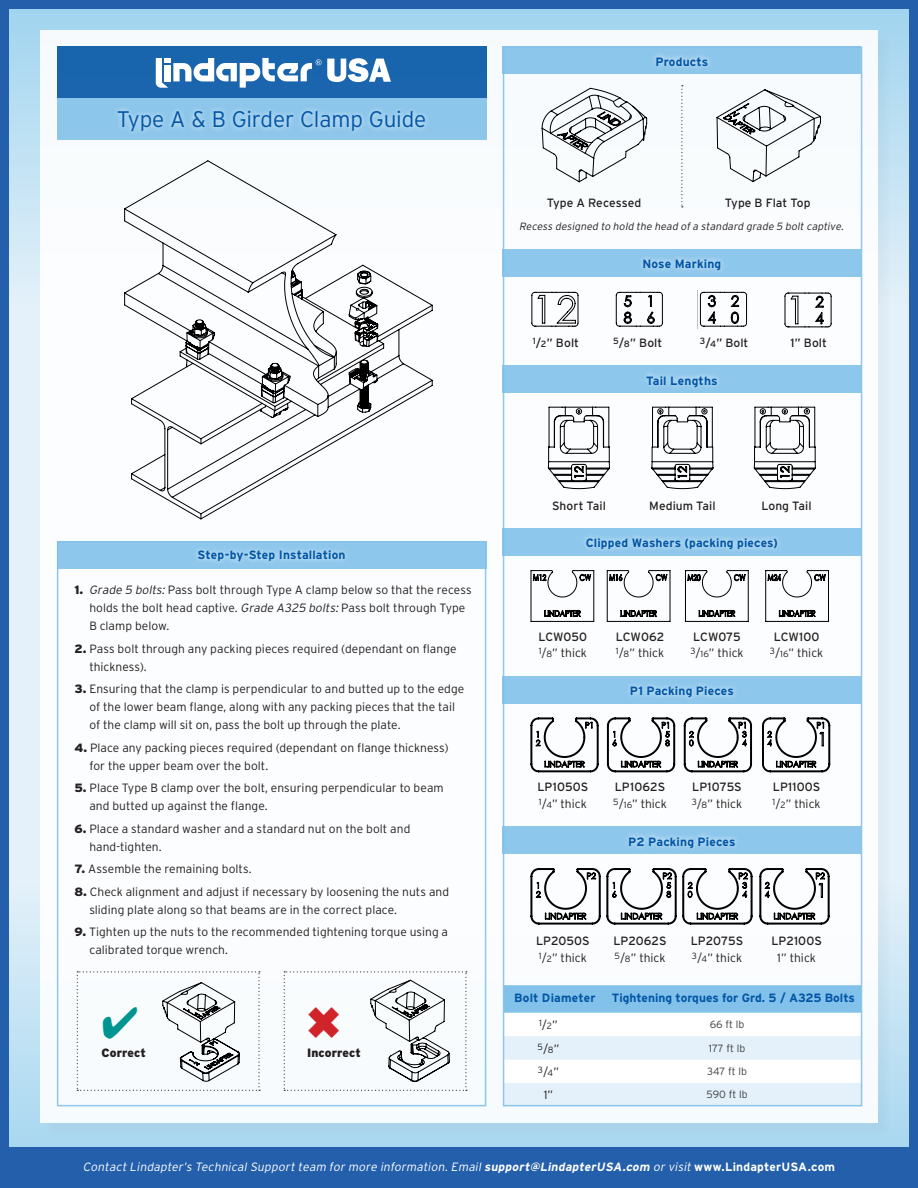
<style>
.page{position:relative;width:918px;height:1188px;background:#fff}
.page>*{position:absolute;margin:0;border:0;box-sizing:border-box;transform-origin:0 0}
.t1{font:300 22.5px "Interstate";letter-spacing:-.005em;color:#0155a5}
.t2{font:300 12px "Interstate";letter-spacing:.005em;color:#231f20}
.t3{font:12px "Interstate";color:#231f20}
.t4{font:700 12px "Interstate";letter-spacing:.01em;color:#0155a5}
.t5{font:italic 300 12px "Interstate";color:#fff}
.t6{font:900 12px "Interstate";letter-spacing:.005em;color:#231f20}
.t7{font:italic 300 10.5px "Interstate";color:#231f20}
.t8{font:300 10.5px "Interstate";color:#3e3e3f}
.t9{font:300 9px "Interstate";color:#231f20}
.s1{font-size:9px}
.s2{font-weight:900}
.s3{font-style:italic}
.s4{font-size:12px}
.s5{font-weight:700}
.s6{font-weight:700;font-style:normal}
</style>
<div class="page">
<div style="left:10px;top:336px;width:898px;height:516px;background:#e4f1fa"></div>
<div style="left:0;top:0;width:918px;height:336px;background:linear-gradient(to bottom,#9fd3ee,#e9f3fa)"></div>
<svg style="left:10px;top:852px;width:898px;height:295px;background:#bee0f3"></svg>
<div style="left:41px;top:31px;width:854px;height:1109px;background:#231f20;opacity:.04"></div>
<div style="left:40px;top:30px;width:838px;height:1093px;background:#fff"></div>
<div style="left:57px;top:98px;width:429px;height:42px;background:#8dc6eb"></div>
<div style="left:112px;top:105px;width:318px;height:31px;background:#fff;opacity:.75"></div>
<svg style="left:548px;top:407px;width:62px;height:82px"></svg>
<svg style="left:652px;top:407px;width:61px;height:82px"></svg>
<svg style="left:754px;top:407px;width:62px;height:82px"></svg>
<svg style="left:531px;top:570px;width:63px;height:52px"></svg>
<svg style="left:607px;top:570px;width:63px;height:52px"></svg>
<svg style="left:685px;top:570px;width:64px;height:52px"></svg>
<svg style="left:765px;top:570px;width:64px;height:52px"></svg>
<svg style="left:124px;top:160px;width:309px;height:360px"></svg>
<svg style="left:531px;top:291px;width:48px;height:36px"></svg>
<svg style="left:615px;top:291px;width:48px;height:36px"></svg>
<svg style="left:699px;top:291px;width:49px;height:36px"></svg>
<svg style="left:784px;top:292px;width:48px;height:36px"></svg>
<svg style="left:542px;top:88px;width:105px;height:94px"></svg>
<svg style="left:717px;top:89px;width:104px;height:93px"></svg>
<svg style="left:681px;top:85px;width:2px;height:122px"></svg>
<div style="left:57px;top:541px;width:429px;height:28px;background:#8ec7ec"></div>
<div style="left:193px;top:545px;width:157px;height:22px;background:#fff;opacity:.75"></div>
<svg style="left:531px;top:718px;width:67px;height:54px"></svg>
<svg style="left:607px;top:718px;width:68px;height:54px"></svg>
<svg style="left:684px;top:718px;width:68px;height:54px"></svg>
<svg style="left:762px;top:718px;width:68px;height:54px"></svg>
<svg style="left:531px;top:868px;width:70px;height:56px"></svg>
<svg style="left:607px;top:868px;width:69px;height:56px"></svg>
<svg style="left:682px;top:868px;width:70px;height:56px"></svg>
<svg style="left:760px;top:868px;width:69px;height:56px"></svg>
<div style="left:0;top:0;width:918px;height:1188px;border:9px solid #235fab"></div>
<div style="left:57px;top:46px;width:429px;height:52px;background:#1965ad"></div>
<svg style="left:156px;top:58px;width:235px;height:30px"></svg>
<div style="left:503px;top:46px;width:358px;height:28px;background:#8dc6eb"></div>
<div style="left:651px;top:51px;width:62px;height:20px;background:#fff;opacity:.75"></div>
<div style="left:503px;top:249px;width:358px;height:27px;background:#8ec7ec"></div>
<div style="left:638px;top:254px;width:88px;height:21px;background:#fff;opacity:.75"></div>
<div style="left:503px;top:365px;width:358px;height:28px;background:#8ec7ec"></div>
<div style="left:641px;top:370px;width:81px;height:22px;background:#fff;opacity:.75"></div>
<div style="left:503px;top:528px;width:358px;height:27px;background:#8ec7ec"></div>
<div style="left:581px;top:533px;width:201px;height:21px;background:#fff;opacity:.75"></div>
<div style="left:503px;top:676px;width:358px;height:28px;background:#8ec7ec"></div>
<div style="left:626px;top:681px;width:113px;height:22px;background:#fff;opacity:.75"></div>
<div style="left:503px;top:826px;width:358px;height:28px;background:#8ec7ec"></div>
<div style="left:624px;top:831px;width:116px;height:22px;background:#fff;opacity:.75"></div>
<svg style="left:506px;top:985px;width:353px;height:118px"></svg>
<div style="left:503px;top:46px;width:359px;height:1060px;border:2px solid #82c1ea"></div>
<div style="left:4px;top:1147px;width:910px;height:34px;background:#235fab"></div>
<svg style="left:284px;top:971px;width:183px;height:120px"></svg>
<svg style="left:77px;top:971px;width:183px;height:120px"></svg>
<p class="t1" style="left:117px;top:107px;width:311px">Type A &amp; B Girder Clamp Guide</p>
<p class="t4" style="left:655px;top:55px;width:55px">Products</p>
<p class="t3" style="left:547px;top:196px;width:96px">Type A Recessed</p>
<p class="t3" style="left:725px;top:196px;width:87px">Type B Flat Top</p>
<p class="t7" style="left:519px;top:220px;width:328px">Recess designed to hold the head ofa standard grade 5 boltcaptive.</p>
<p class="t3" style="left:533px;top:336px;width:48px"><sup>1</sup>/<span class="s1">2</span>” Bolt</p>
<p class="t4" style="left:642px;top:257px;width:80px">Nose Marking</p>
<p class="t3" style="left:613px;top:336px;width:51px"><sup>5</sup>/<span class="s1">8</span>” Bolt</p>
<p class="t3" style="left:700px;top:336px;width:50px"><sup>3</sup>/<span class="s1">4</span>” Bolt</p>
<p class="t3" style="left:791px;top:336px;width:38px">1” Bolt</p>
<p class="t4" style="left:646px;top:374px;width:73px">Tail Lengths</p>
<p class="t4" style="left:198px;top:548px;width:149px">Step-by-Step Installation</p>
<p class="t2" style="left:74px;top:583px;width:399px"><span class="s2">1.</span> <span class="s3">Grade 5 bolts:</span>Pass bolt through Type A clamp below so that the recess</p>
<p class="t2" style="left:89px;top:601px;width:378px">holds the bolt head captive. <span class="s3">Grade A325 bolts:</span>Pass bolt through Type</p>
<p class="t2" style="left:89px;top:619px;width:82px">B clamp below.</p>
<p class="t2" style="left:74px;top:642px;width:384px"><span class="s2">2.</span> Pass bolt through any packing pieces required (dependant on flange</p>
<p class="t2" style="left:89px;top:660px;width:59px">thickness).</p>
<p class="t2" style="left:74px;top:682px;width:392px"><span class="s2">3.</span> Ensuring that the clamp is perpendicular to and butted up to the edge</p>
<p class="t2" style="left:89px;top:700px;width:367px">of the lower beam flange, along with any packing pieces that the tail</p>
<p class="t2" style="left:89px;top:718px;width:313px">of the clamp will sit on, pass the bolt up through the plate.</p>
<p class="t2" style="left:74px;top:741px;width:376px"><span class="s2">4.</span> Place any packing pieces required (dependant on flange thickness)</p>
<p class="t2" style="left:89px;top:759px;width:180px">for the upper beam over the bolt.</p>
<p class="t2" style="left:74px;top:781px;width:371px"><span class="s2">5.</span> Place Type B clamp over the bolt, ensuring perpendicular to beam</p>
<p class="t2" style="left:89px;top:799px;width:180px">and butted up against the flange.</p>
<p class="t2" style="left:74px;top:822px;width:338px"><span class="s2">6.</span> Place a standard washer and a standard nut on the bolt and</p>
<p class="t2" style="left:89px;top:840px;width:74px">hand-tighten.</p>
<p class="t2" style="left:74px;top:862px;width:179px"><span class="s2">7.</span> Assemble the remaining bolts.</p>
<p class="t2" style="left:74px;top:885px;width:376px"><span class="s2">8.</span> Check alignment and adjust if necessary by loosening the nuts and</p>
<p class="t2" style="left:89px;top:903px;width:309px">sliding plate along so that beams are in the correct place.</p>
<p class="t2" style="left:74px;top:925px;width:375px"><span class="s2">9.</span> Tighten up the nuts to the recommended tightening torque using a</p>
<p class="t2" style="left:89px;top:943px;width:140px">calibrated torque wrench.</p>
<p class="t6" style="left:102px;top:1046px;width:46px">Correct</p>
<p class="t6" style="left:307px;top:1046px;width:55px">Incorrect</p>
<p class="t3" style="left:552px;top:499px;width:55px">Short Tail</p>
<p class="t3" style="left:649px;top:499px;width:68px">Medium Tail</p>
<p class="t3" style="left:761px;top:499px;width:52px">Long Tail</p>
<p class="t4" style="left:586px;top:536px;width:194px">Clipped Washers (packing pieces)</p>
<p class="t3" style="left:538px;top:630px;width:50px">LCW050</p>
<p class="t2" style="left:539px;top:646px;width:50px"><sup>1</sup>/<span class="s1">8</span>” thick</p>
<p class="t3" style="left:616px;top:630px;width:50px">LCW062</p>
<p class="t2" style="left:616px;top:646px;width:50px"><sup>1</sup>/<span class="s1">8</span>” thick</p>
<p class="t3" style="left:693px;top:630px;width:49px">LCW075</p>
<p class="t2" style="left:690px;top:646px;width:55px"><sup>3</sup>/<span class="s1">16</span>” thick</p>
<p class="t4" style="left:630px;top:684px;width:105px">P1 Packing Pieces</p>
<p class="t3" style="left:774px;top:630px;width:47px">LCW100</p>
<p class="t2" style="left:770px;top:646px;width:55px"><sup>3</sup>/<span class="s1">16</span>” thick</p>
<p class="t3" style="left:538px;top:780px;width:52px">LP1050S</p>
<p class="t2" style="left:539px;top:797px;width:49px"><sup>1</sup>/<span class="s1">4</span>” thick</p>
<p class="t3" style="left:615px;top:780px;width:52px">LP1062S</p>
<p class="t2" style="left:613px;top:797px;width:55px"><sup>5</sup>/<span class="s1">16</span>” thick</p>
<p class="t3" style="left:692px;top:780px;width:51px">LP1075S</p>
<p class="t2" style="left:692px;top:797px;width:52px"><sup>3</sup>/<span class="s1">8</span>” thick</p>
<p class="t4" style="left:628px;top:835px;width:109px">P2 Packing Pieces</p>
<p class="t3" style="left:773px;top:780px;width:49px">LP1100S</p>
<p class="t2" style="left:773px;top:797px;width:49px"><sup>1</sup>/<span class="s1">2</span>” thick</p>
<p class="t3" style="left:536px;top:934px;width:55px">LP2050S</p>
<p class="t2" style="left:539px;top:951px;width:49px"><sup>1</sup>/<span class="s1">2</span>” thick</p>
<p class="t3" style="left:613px;top:934px;width:55px">LP2062S</p>
<p class="t2" style="left:615px;top:951px;width:52px"><sup>5</sup>/<span class="s1">8</span>” thick</p>
<p class="t3" style="left:691px;top:934px;width:54px">LP2075S</p>
<p class="t2" style="left:692px;top:951px;width:52px"><sup>3</sup>/<span class="s1">4</span>” thick</p>
<p class="t3" style="left:771px;top:934px;width:52px">LP2100S</p>
<p class="t2" style="left:777px;top:951px;width:40px">1” thick</p>
<p class="t4" style="left:514px;top:992px;width:83px">Bolt Diameter</p>
<p class="t4" style="left:612px;top:992px;width:245px">Tightening torques for Grd. 5 / A325 Bolts</p>
<p class="t9" style="left:539px;top:1020px;width:20px">1<span class="s4">/</span>2<span class="s4">”</span></p>
<p class="t8" style="left:710px;top:1019px;width:36px">66 ft lb</p>
<p class="t9" style="left:538px;top:1043px;width:23px">5<span class="s4">/</span>8<span class="s4">”</span></p>
<p class="t8" style="left:709px;top:1042px;width:38px">177 ft lb</p>
<p class="t9" style="left:538px;top:1066px;width:22px">3<span class="s4">/</span>4<span class="s4">”</span></p>
<p class="t8" style="left:707px;top:1065px;width:41px">347 ft lb</p>
<p class="t2" style="left:544px;top:1088px;width:11px">1”</p>
<p class="t8" style="left:706px;top:1089px;width:43px">590 ft lb</p>
<p class="t5" style="left:83px;top:1160px;width:754px">Contact Lindapter’s Technical Support team for more information. Email <span class="s5">support@LindapterUSA.com</span> or visit <span class="s6">w w w. L i n d a p t e r U S A . c o m</span></p>
</div>
